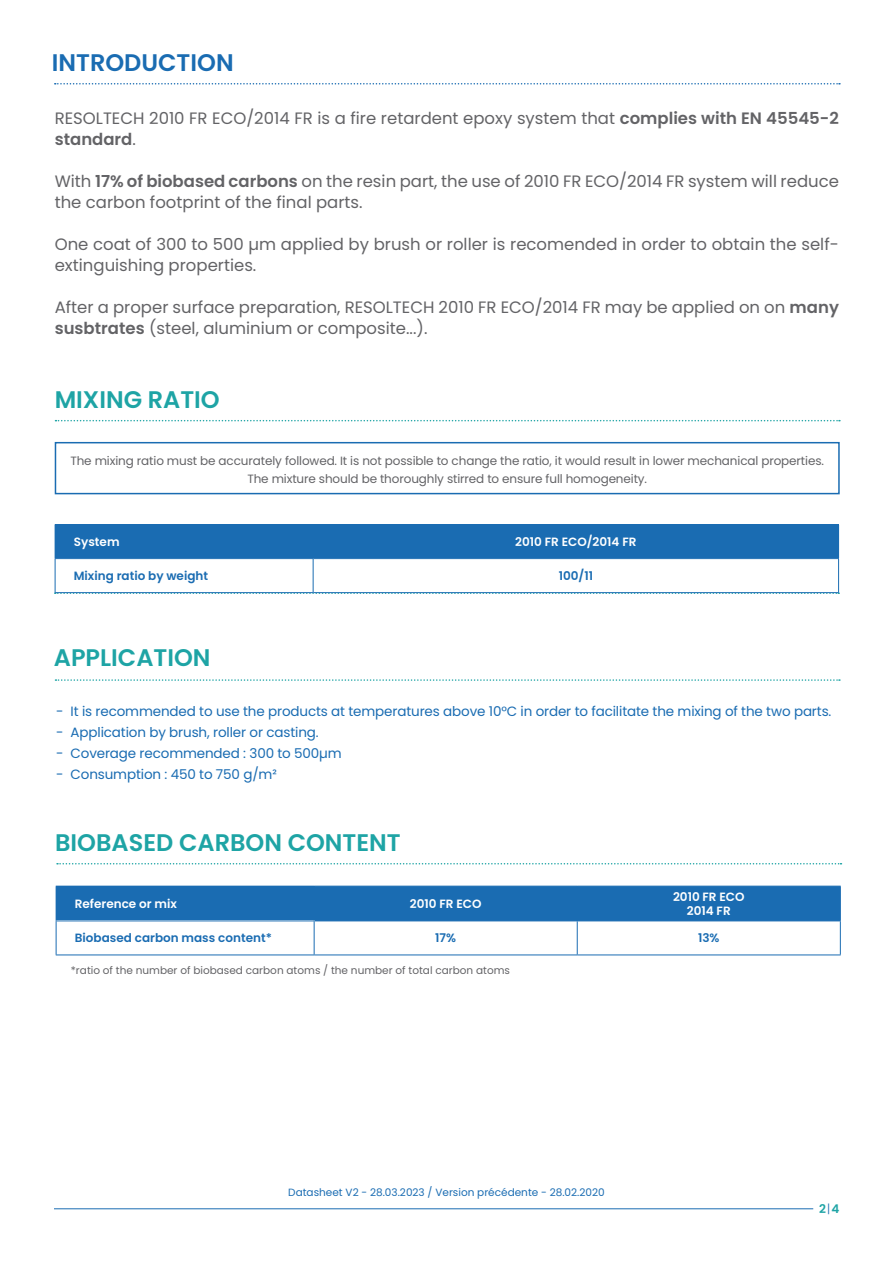
<style>
.page{position:relative;width:893px;height:1263px;background:#fff}
.page>*{position:absolute;margin:0;border:0;box-sizing:border-box;transform-origin:0 0}
.t1{font:600 24px "Poppins";color:#1ea4a5}
.t2{font:600 24px "Poppins";color:#1a6cb2}
.t3{font:16.5px/21px "Poppins";color:#636366}
.t4{font:13.5px "Poppins";letter-spacing:-.01em;color:#1a6cb2}
.t5{font:12px "Poppins";letter-spacing:-.01em;color:#636366}
.t6{font:600 12px "Poppins";color:#fff}
.t7{font:600 12px "Poppins";color:#1a6cb2}
.t8{font:600 12px "Poppins";color:#1ea4a5}
.t9{font:10.5px "Poppins";color:#636366}
.t10{font:10.5px "Poppins";color:#1a6cb2}
.s1{font-weight:600}
.s2{font-weight:300;color:#1a6cb2}
</style>
<div class="page">
<hr style="left:54px;top:1208px;width:759px;height:1px;background:#1a6cb2">
<svg style="left:55px;top:593px;width:784px;height:1px"></svg>
<svg style="left:55px;top:83px;width:785px;height:2px"></svg>
<svg style="left:55px;top:420px;width:785px;height:1px"></svg>
<svg style="left:55px;top:679px;width:785px;height:2px"></svg>
<div style="left:55px;top:525px;width:258px;height:34px;background:#1a6cb2"></div>
<div style="left:313px;top:525px;width:526px;height:34px;background:#1a6cb2"></div>
<hr style="left:55px;top:524px;width:258px;height:1px;background:#1a6cb2">
<hr style="left:313px;top:524px;width:526px;height:1px;background:#1a6cb2">
<hr style="left:55px;top:559px;width:1px;height:33px;background:#1a6cb2">
<hr style="left:55px;top:592px;width:258px;height:1px;background:#1a6cb2">
<hr style="left:313px;top:559px;width:1px;height:33px;background:#1a6cb2">
<hr style="left:838px;top:559px;width:1px;height:33px;background:#1a6cb2">
<hr style="left:313px;top:592px;width:526px;height:1px;background:#1a6cb2">
<div style="left:55px;top:442px;width:785px;height:52px;border:2px solid #1a6cb2"></div>
<svg style="left:57px;top:863px;width:784px;height:1px"></svg>
<div style="left:56px;top:886px;width:258px;height:35px;background:#1a6cb2"></div>
<div style="left:315px;top:887px;width:525px;height:33px;background:#1a6cb2"></div>
<hr style="left:314px;top:886px;width:263px;height:1px;background:#1a6cb2">
<hr style="left:314px;top:886px;width:1px;height:34px;background:#1a6cb2">
<hr style="left:56px;top:921px;width:1px;height:33px;background:#1a6cb2">
<hr style="left:314px;top:920px;width:263px;height:1px;background:#1a6cb2">
<hr style="left:314px;top:921px;width:1px;height:33px;background:#1a6cb2">
<hr style="left:577px;top:921px;width:1px;height:33px;background:#1a6cb2">
<hr style="left:840px;top:921px;width:1px;height:33px;background:#1a6cb2">
<hr style="left:56px;top:954px;width:258px;height:1px;background:#1a6cb2">
<hr style="left:314px;top:954px;width:263px;height:1px;background:#1a6cb2">
<hr style="left:577px;top:954px;width:264px;height:1px;background:#1a6cb2">
<hr style="left:577px;top:886px;width:264px;height:1px;background:#1a6cb2">
<hr style="left:577px;top:886px;width:1px;height:34px;background:#1a6cb2">
<hr style="left:840px;top:886px;width:1px;height:34px;background:#1a6cb2">
<hr style="left:577px;top:920px;width:264px;height:1px;background:#1a6cb2">
<p class="t2" style="left:52px;top:49px;width:183px">INTRODUCTION</p>
<p class="t3" style="left:55px;top:108px;width:786px">RESOLTECH 2010 FR ECO/2014 FR is a fire retardent epoxy system that <span class="s1">complies with EN 45545-2 standard</span>.</p>
<p class="t3" style="left:55px;top:171px;width:786px">With <span class="s1">17% of biobased carbons</span> on the resin part, the use of 2010 FR ECO/2014 FR system will reduce the carbon footprint of the final parts.</p>
<p class="t3" style="left:55px;top:234px;width:786px">One coat of 300 to 500 µm applied by brush or roller is recomended in order to obtain the self&shy;extinguishing properties.</p>
<p class="t3" style="left:55px;top:297px;width:786px">After a proper surface preparation, RESOLTECH 2010 FR ECO/2014 FR may be applied on on <span class="s1">many susbtrates</span> (steel, aluminium or composite...).</p>
<p class="t1" style="left:55px;top:385px;width:167px">MIXING RATIO</p>
<p class="t5" style="left:70px;top:454px;width:755px">The mixing ratio must be accurately followed. It is not possible to change the ratio, it would result in lower mechanical properties.</p>
<p class="t5" style="left:247px;top:472px;width:401px">The mixture should be thoroughly stirred to ensure full homogeneity.</p>
<p class="t6" style="left:74px;top:535px;width:47px">System</p>
<p class="t6" style="left:515px;top:535px;width:123px">2010 FR ECO/2014 FR</p>
<p class="t7" style="left:74px;top:569px;width:136px">Mixing ratio by weight</p>
<p class="t7" style="left:559px;top:569px;width:36px">100/11</p>
<p class="t1" style="left:54px;top:643px;width:158px">APPLICATION</p>
<p class="t4" style="left:56px;top:703px;width:777px">- It is recommended to use the products at temperatures above 10°C in order to facilitate the mixing of the two parts.</p>
<p class="t4" style="left:56px;top:724px;width:264px">- Application by brush, roller or casting.</p>
<p class="t4" style="left:56px;top:745px;width:287px">- Coverage recommended : 300 to 500µm</p>
<p class="t4" style="left:56px;top:766px;width:222px">- Consumption : 450 to 750 g/m²</p>
<p class="t1" style="left:55px;top:828px;width:347px">BIOBASED CARBON CONTENT</p>
<p class="t6" style="left:75px;top:896px;width:104px">Reference or mix</p>
<p class="t6" style="left:410px;top:896px;width:73px">2010 FR ECO</p>
<p class="t6" style="left:673px;top:889px;width:73px">2010 FR ECO</p>
<p class="t6" style="left:687px;top:904px;width:45px">2014 FR</p>
<p class="t7" style="left:75px;top:931px;width:199px">Biobased carbon mass content*</p>
<p class="t7" style="left:435px;top:931px;width:22px">17%</p>
<p class="t7" style="left:698px;top:931px;width:23px">13%</p>
<p class="t9" style="left:71px;top:964px;width:441px">*ratio of the number of biobased carbon atoms / the number of total carbon atoms</p>
<p class="t10" style="left:288px;top:1186px;width:318px">Datasheet V2 - 28.03.2023 / Version précédente - 28.02.2020</p>
<p class="t8" style="left:819px;top:1202px;width:22px">2<span class="s2">|</span>4</p>
</div>
